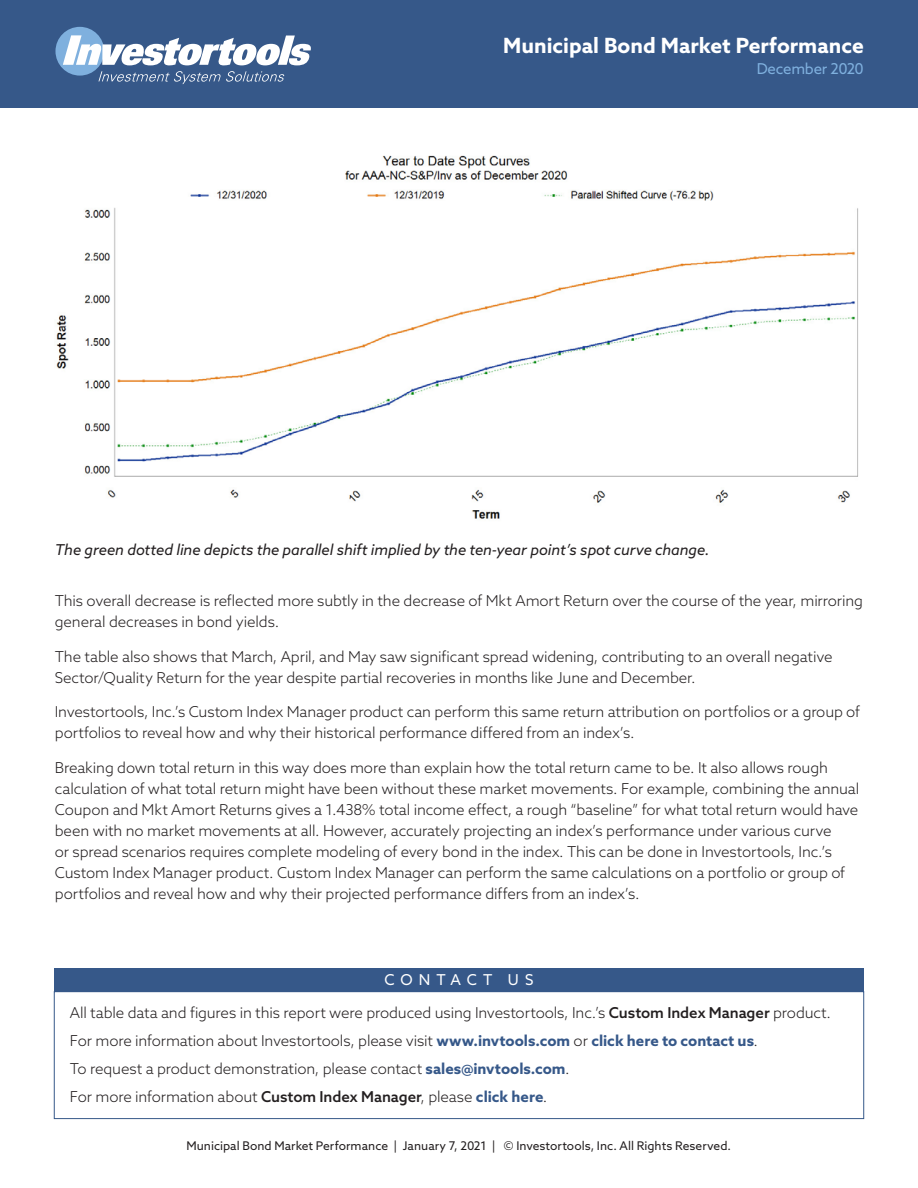
<style>
.page{position:relative;width:918px;height:1188px;background:#fff}
.page>*{position:absolute;margin:0;border:0;box-sizing:border-box;transform-origin:0 0}
.t1{font:700 21px "Azo Sans";color:#fff}
.t2{font:300 15px/21px "Azo Sans";letter-spacing:-.01em;color:#231f20}
.Text_Subsequent{font:italic 15px "Azo Sans";letter-spacing:-.005em;color:#231f20}
.t3{font:15px "Azo Sans";letter-spacing:-.015em;color:#7fb0de}
.t4{font:15px "Azo Sans";letter-spacing:.4em;color:#fff}
.t5{font:12px "Azo Sans";letter-spacing:.005em;color:#231f20}
.s1{font-weight:500}
.s2{font-weight:700;color:#365889}
</style>
<div class="page">
<div style="left:54px;top:991px;width:810px;height:128px;border:1px solid #365889"></div>
<div style="left:54px;top:968px;width:810px;height:23px;background:#365889"></div>
<div style="left:0;top:0;width:918px;height:108px;background:#365889"></div>
<div style="left:55px;top:27px;width:49px;height:49px;background:#7fb0de;border-radius:50%"></div>
<svg style="left:63px;top:35px;width:248px;height:30px"></svg>
<svg style="left:98px;top:71px;width:186px;height:13px"></svg>
<img style="left:56px;top:155px;width:802px;height:364px">
<p class="t1" style="left:503px;top:31px;width:362px">Municipal Bond Market Performance</p>
<p class="t3" style="left:757px;top:59px;width:109px">December 2020</p>
<p class="Text_Subsequent" style="left:55px;top:540px;width:656px">The green dotted line depicts the parallel shift implied by the ten-year point’s spot curve change.</p>
<p class="t2" style="left:55px;top:590px;width:810px">This overall decrease is reflected more subtly in the decrease of Mkt Amort Return over the course of the year, mirroring general decreases in bond yields.</p>
<p class="t2" style="left:55px;top:646px;width:779px">The table also shows that March, April, and May saw significant spread widening, contributing to an overall negative<br>Sector/Quality Return for the year despite partial recoveries in months like June and December.</p>
<p class="t2" style="left:55px;top:701px;width:807px">Investortools, Inc.’s Custom Index Manager product can perform this same return attribution on portfolios or a group of portfolios to reveal how and why their historical performance differed from an index’s.</p>
<p class="t2" style="left:55px;top:757px;width:806px">Breaking down total return in this way does more than explain how the total return came to be. It also allows rough calculation of what total return might have been without these market movements. For example, combining the annual Coupon and Mkt Amort Returns gives a 1.438% total income effect, a rough “baseline” for what total return would have been with no market movements at all. However, accurately projecting an index’s performance under various curve<br>or spread scenarios requires complete modeling of every bond in the index. This can be done in Investortools, Inc.’s Custom Index Manager product. Custom Index Manager can perform the same calculations on a portfolio or group of portfolios and reveal how and why their projected performance differs from an index’s.</p>
<p class="t4" style="left:385px;top:970px;width:150px">CONTACT US</p>
<p class="t2" style="left:70px;top:1002px;width:763px">All table data and figures in this report were produced using Investortools, Inc.’s <span class="s1">Custom Index Manager</span> product.</p>
<p class="t2" style="left:70px;top:1030px;width:690px">For more information about Investortools, please visit <span class="s2">www.invtools.com</span> or <span class="s2">click here to contact us</span>.</p>
<p class="t2" style="left:70px;top:1058px;width:501px">To request a product demonstration, please contact <span class="s2">sales@invtools.com</span>.</p>
<p class="t2" style="left:70px;top:1086px;width:479px">For more information about <span class="s1">Custom Index Manager</span>, please <span class="s2">click here</span>.</p>
<p class="t5" style="left:186px;top:1138px;width:546px">Municipal Bond Market Performance | January 7, 2021 | © Investortools, Inc. All Rights Reserved.</p>
</div>
